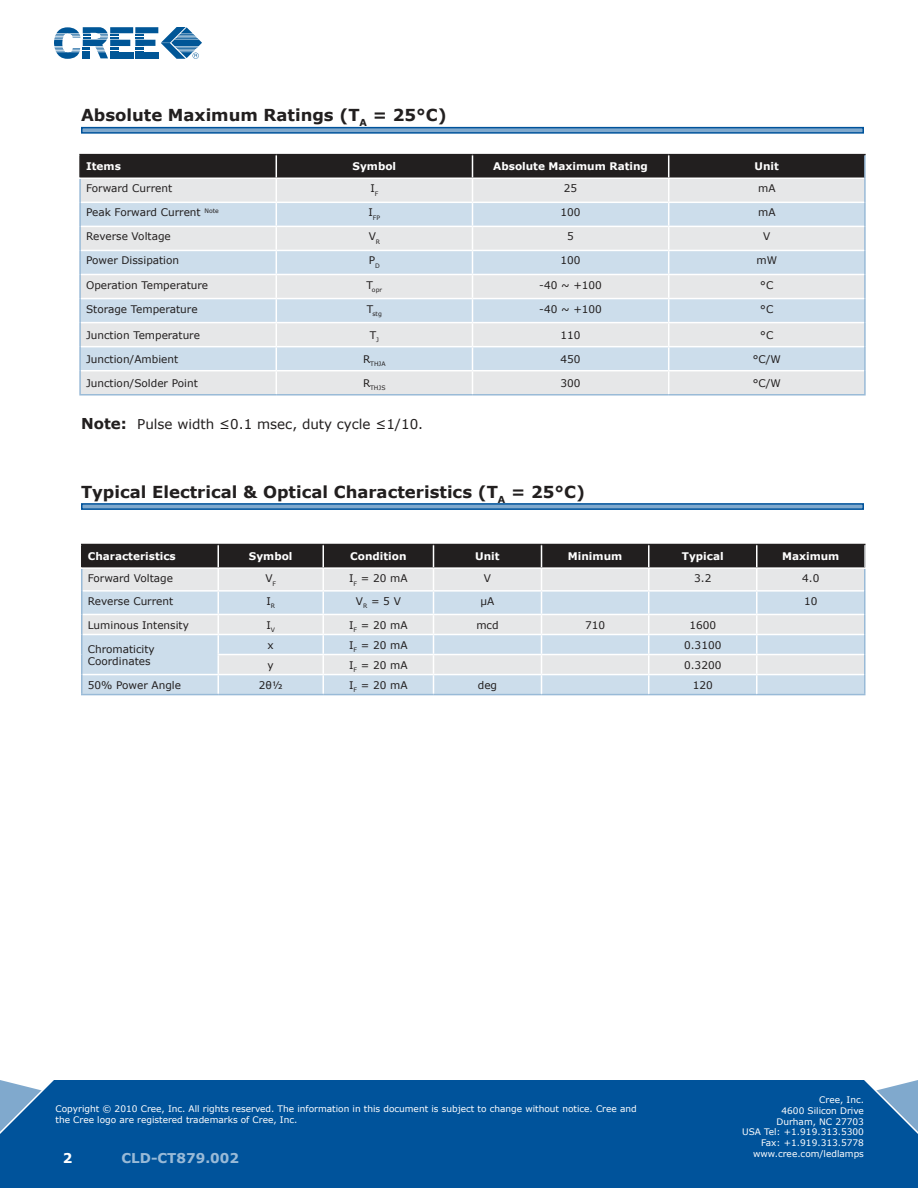
<style>
.page{position:relative;width:918px;height:1188px;background:#fff}
.page>*{position:absolute;margin:0;border:0;box-sizing:border-box;transform-origin:0 0}
.t1{font:700 16.5px "Verdana";color:#221f1f}
.t2{font:13.5px "Verdana";color:#221f1f}
.t3{font:700 13.5px "Verdana";color:#99bad7}
.t4{font:700 13.5px "Verdana";color:#fff}
.t5{font:10.5px/12px "Verdana";color:#221f1f}
.t6{font:700 10.5px "Verdana";color:#fff}
.t7{font:9px/10.8px "Verdana";color:#fff;text-align:right}
.t8{font:6.15px "Verdana";color:#221f1f}
.s1{font-weight:700;font-size:15px}
</style>
<div class="page">
<div style="left:0;top:1080px;width:918px;height:108px;background:#00539b"></div>
<svg style="left:54px;top:27px;width:148px;height:32px"></svg>
<svg style="left:81px;top:127px;width:783px;height:7px;background:#5189ba"></svg>
<hr style="left:79px;top:323px;width:2px;height:24px;background:#99bad7">
<hr style="left:864px;top:323px;width:2px;height:24px;background:#99bad7">
<hr style="left:79px;top:347px;width:2px;height:24px;background:#99bad7">
<hr style="left:864px;top:347px;width:2px;height:24px;background:#99bad7">
<hr style="left:79px;top:371px;width:2px;height:23px;background:#99bad7">
<hr style="left:864px;top:371px;width:2px;height:23px;background:#99bad7">
<hr style="left:79px;top:394px;width:197px;height:2px;background:#99bad7">
<hr style="left:276px;top:394px;width:197px;height:2px;background:#99bad7">
<hr style="left:473px;top:394px;width:196px;height:2px;background:#99bad7">
<hr style="left:669px;top:394px;width:197px;height:2px;background:#99bad7">
<hr style="left:79px;top:154px;width:197px;height:1px;background:#221f1f">
<hr style="left:79px;top:155px;width:2px;height:23px;background:#221f1f">
<hr style="left:276px;top:154px;width:197px;height:1px;background:#221f1f">
<hr style="left:473px;top:154px;width:196px;height:1px;background:#221f1f">
<hr style="left:669px;top:154px;width:197px;height:1px;background:#221f1f">
<hr style="left:864px;top:155px;width:2px;height:23px;background:#99bad7">
<hr style="left:79px;top:179px;width:2px;height:23px;background:#99bad7">
<hr style="left:79px;top:202px;width:2px;height:24px;background:#99bad7">
<hr style="left:79px;top:226px;width:2px;height:24px;background:#99bad7">
<hr style="left:79px;top:250px;width:2px;height:24px;background:#99bad7">
<hr style="left:79px;top:274px;width:2px;height:25px;background:#99bad7">
<hr style="left:79px;top:299px;width:2px;height:24px;background:#99bad7">
<svg style="left:80px;top:155px;width:785px;height:239px;background:#cad1d7"></svg>
<hr style="left:864px;top:178px;width:2px;height:24px;background:#99bad7">
<hr style="left:864px;top:202px;width:2px;height:24px;background:#99bad7">
<hr style="left:864px;top:226px;width:2px;height:24px;background:#99bad7">
<hr style="left:864px;top:250px;width:2px;height:24px;background:#99bad7">
<hr style="left:864px;top:274px;width:2px;height:25px;background:#99bad7">
<hr style="left:864px;top:299px;width:2px;height:24px;background:#99bad7">
<hr style="left:669px;top:202px;width:195px;height:1px;background:#fff">
<hr style="left:669px;top:226px;width:195px;height:1px;background:#fff">
<hr style="left:669px;top:250px;width:195px;height:1px;background:#fff">
<hr style="left:669px;top:274px;width:195px;height:1px;background:#fff">
<hr style="left:669px;top:298px;width:195px;height:1px;background:#fff">
<svg style="left:81px;top:503px;width:783px;height:7px;background:#4c86b8"></svg>
<hr style="left:81px;top:694px;width:137px;height:1px;background:#99bad7">
<hr style="left:218px;top:694px;width:105px;height:1px;background:#99bad7">
<hr style="left:323px;top:694px;width:111px;height:1px;background:#99bad7">
<hr style="left:434px;top:694px;width:108px;height:1px;background:#99bad7">
<hr style="left:542px;top:694px;width:107px;height:1px;background:#99bad7">
<hr style="left:649px;top:694px;width:108px;height:1px;background:#99bad7">
<hr style="left:757px;top:694px;width:109px;height:1px;background:#99bad7">
<hr style="left:81px;top:544px;width:137px;height:1px;background:#221f1f">
<hr style="left:218px;top:544px;width:105px;height:1px;background:#221f1f">
<hr style="left:323px;top:544px;width:111px;height:1px;background:#221f1f">
<hr style="left:434px;top:544px;width:108px;height:1px;background:#221f1f">
<hr style="left:542px;top:544px;width:107px;height:1px;background:#221f1f">
<hr style="left:649px;top:544px;width:108px;height:1px;background:#221f1f">
<hr style="left:757px;top:544px;width:109px;height:1px;background:#221f1f">
<svg style="left:81px;top:545px;width:785px;height:149px;background:#bfc6cc"></svg>
<hr style="left:648px;top:545px;width:2px;height:22px;background:#fff">
<hr style="left:756px;top:545px;width:2px;height:22px;background:#fff">
<hr style="left:81px;top:567px;width:137px;height:2px;background:#fff">
<hr style="left:218px;top:567px;width:105px;height:2px;background:#fff">
<hr style="left:323px;top:567px;width:111px;height:2px;background:#fff">
<hr style="left:434px;top:567px;width:108px;height:2px;background:#fff">
<hr style="left:542px;top:567px;width:107px;height:2px;background:#fff">
<hr style="left:649px;top:567px;width:108px;height:2px;background:#fff">
<hr style="left:757px;top:567px;width:109px;height:2px;background:#fff">
<hr style="left:864px;top:545px;width:2px;height:22px;background:#a7a9ab">
<h1 class="t1" style="left:81px;top:108px;width:367px">Absolute Maximum Ratings (T<sub>A</sub> = 25°C)</h1>
<p class="t6" style="left:86px;top:162px;width:36px">Items</p>
<p class="t6" style="left:353px;top:162px;width:45px">Symbol</p>
<p class="t6" style="left:493px;top:162px;width:156px">Absolute Maximum Rating</p>
<p class="t6" style="left:755px;top:162px;width:26px">Unit</p>
<p class="t5" style="left:86px;top:183px;width:88px">Forward Current</p>
<p class="t5" style="left:370px;top:183px;width:9px">I<sub>F</sub></p>
<p class="t5" style="left:564px;top:182px;width:15px">25</p>
<p class="t5" style="left:758px;top:183px;width:19px">mA</p>
<p class="t5" style="left:86px;top:207px;width:134px">Peak Forward Current <sup>Note</sup></p>
<p class="t8" style="left:369px;top:215px;width:13px"><sup>I</sup>FP</p>
<p class="t5" style="left:561px;top:206px;width:22px">100</p>
<p class="t5" style="left:758px;top:207px;width:19px">mA</p>
<p class="t5" style="left:86px;top:230px;width:86px">Reverse Voltage</p>
<p class="t5" style="left:369px;top:230px;width:13px">V<sub>R</sub></p>
<p class="t5" style="left:567px;top:230px;width:8px">5</p>
<p class="t5" style="left:763px;top:230px;width:9px">V</p>
<p class="t5" style="left:86px;top:256px;width:95px">Power Dissipation</p>
<p class="t5" style="left:369px;top:256px;width:13px">P<sub>D</sub></p>
<p class="t5" style="left:561px;top:254px;width:22px">100</p>
<p class="t5" style="left:757px;top:256px;width:22px">mW</p>
<p class="t5" style="left:86px;top:280px;width:124px">Operation Temperature</p>
<p class="t8" style="left:367px;top:287px;width:17px"><sup>T</sup>opr</p>
<p class="t5" style="left:539px;top:278px;width:64px">-40 ~ +100</p>
<p class="t5" style="left:760px;top:280px;width:15px">°C</p>
<p class="t5" style="left:86px;top:304px;width:113px">Storage Temperature</p>
<p class="t8" style="left:367px;top:311px;width:16px"><sup>T</sup>stg</p>
<p class="t5" style="left:539px;top:302px;width:64px">-40 ~ +100</p>
<p class="t5" style="left:760px;top:304px;width:15px">°C</p>
<p class="t5" style="left:86px;top:330px;width:115px">Junction Temperature</p>
<p class="t5" style="left:370px;top:330px;width:11px">T<sub>J</sub></p>
<p class="t5" style="left:561px;top:328px;width:22px">110</p>
<p class="t5" style="left:760px;top:330px;width:15px">°C</p>
<p class="t5" style="left:86px;top:353px;width:94px">Junction/Ambient</p>
<p class="t8" style="left:363px;top:360px;width:24px"><sup>R</sup>THJA</p>
<p class="t5" style="left:561px;top:353px;width:22px">450</p>
<p class="t5" style="left:753px;top:353px;width:30px">°C/W</p>
<p class="t5" style="left:86px;top:377px;width:113px">Junction/Solder Point</p>
<p class="t8" style="left:363px;top:384px;width:24px"><sup>R</sup>THJS</p>
<p class="t5" style="left:561px;top:377px;width:22px">300</p>
<p class="t5" style="left:753px;top:377px;width:30px">°C/W</p>
<p class="t2" style="left:81px;top:416px;width:344px"><span class="s1">Note:</span> Pulse width ≤0.1 msec, duty cycle ≤1/10.</p>
<h1 class="t1" style="left:81px;top:485px;width:506px">Typical Electrical &amp; Optical Characteristics (T<sub>A</sub> = 25°C)</h1>
<p class="t6" style="left:88px;top:552px;width:90px">Characteristics</p>
<p class="t6" style="left:249px;top:552px;width:45px">Symbol</p>
<p class="t6" style="left:350px;top:552px;width:58px">Condition</p>
<p class="t6" style="left:475px;top:552px;width:26px">Unit</p>
<p class="t6" style="left:568px;top:552px;width:56px">Minimum</p>
<p class="t6" style="left:682px;top:552px;width:43px">Typical</p>
<p class="t6" style="left:782px;top:552px;width:59px">Maximum</p>
<p class="t5" style="left:88px;top:572px;width:87px">Forward Voltage</p>
<p class="t5" style="left:265px;top:572px;width:12px">V<sub>F</sub></p>
<p class="t5" style="left:349px;top:573px;width:60px">I<sub>F</sub> = 20 mA</p>
<p class="t5" style="left:484px;top:572px;width:9px">V</p>
<p class="t5" style="left:694px;top:572px;width:19px">3.2</p>
<p class="t5" style="left:802px;top:572px;width:19px">4.0</p>
<p class="t5" style="left:88px;top:596px;width:87px">Reverse Current</p>
<p class="t5" style="left:266px;top:596px;width:10px">I<sub>R</sub></p>
<p class="t5" style="left:356px;top:595px;width:46px">V<sub>R</sub> = 5 V</p>
<p class="t5" style="left:481px;top:595px;width:15px">μA</p>
<p class="t5" style="left:804px;top:595px;width:15px">10</p>
<p class="t5" style="left:88px;top:620px;width:103px">Luminous Intensity</p>
<p class="t5" style="left:266px;top:620px;width:10px">I<sub>V</sub></p>
<p class="t5" style="left:349px;top:620px;width:60px">I<sub>F</sub> = 20 mA</p>
<p class="t5" style="left:476px;top:620px;width:24px">mcd</p>
<p class="t5" style="left:585px;top:618px;width:22px">710</p>
<p class="t5" style="left:689px;top:618px;width:28px">1600</p>
<p class="t5" style="left:88px;top:644px;width:69px">Chromaticity<br>Coordinates</p>
<p class="t5" style="left:268px;top:638px;width:8px">x</p>
<p class="t5" style="left:349px;top:640px;width:60px">I<sub>F</sub> = 20 mA</p>
<p class="t5" style="left:684px;top:638px;width:39px">0.3100</p>
<p class="t5" style="left:268px;top:660px;width:8px">y</p>
<p class="t5" style="left:349px;top:660px;width:60px">I<sub>F</sub> = 20 mA</p>
<p class="t5" style="left:684px;top:658px;width:39px">0.3200</p>
<p class="t5" style="left:88px;top:678px;width:95px">50% Power Angle</p>
<p class="t5" style="left:259px;top:678px;width:25px">2θ½</p>
<p class="t5" style="left:349px;top:680px;width:60px">I<sub>F</sub> = 20 mA</p>
<p class="t5" style="left:478px;top:680px;width:21px">deg</p>
<p class="t5" style="left:693px;top:678px;width:22px">120</p>
<p class="t7" style="left:55px;top:1103px;width:583px;text-align:left">Copyright © 2010 Cree, Inc. All rights reserved. The information in this document is subject to change without notice. Cree and the Cree logo are registered trademarks of Cree, Inc.</p>
<p class="t4" style="left:63px;top:1153px;width:11px">2</p>
<p class="t3" style="left:122px;top:1153px;width:119px">CLD-CT879.002</p>
<p class="t7" style="left:742px;top:1095px;width:123px">Cree, Inc.<br>4600 Silicon Drive<br>Durham, NC 27703<br>USA Tel: +1.919.313.5300<br>Fax: +1.919.313.5778 www.cree.com/ledlamps</p>
</div>
